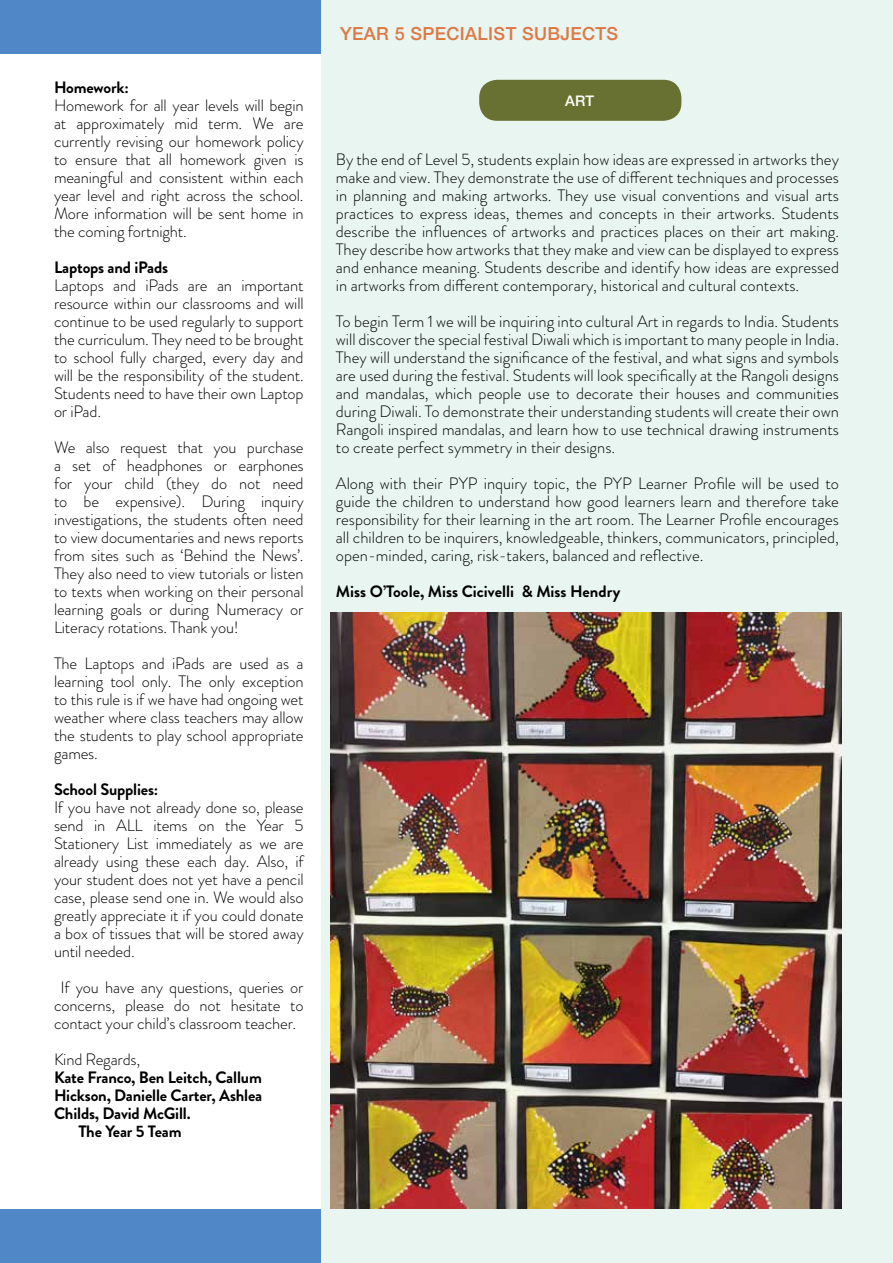
<style>
.page{position:relative;width:893px;height:1263px;background:#fff}
.page>*{position:absolute;margin:0;border:0;box-sizing:border-box;transform-origin:0 0}
.t1{font:500 18px "Helvetica Neue";letter-spacing:.02em;color:#dd7944}
.t2{font:300 16.5px/18px "Brandon Grotesque";letter-spacing:-.01em;color:#000;text-align:justify}
.t3{font:700 16.5px "Brandon Grotesque";letter-spacing:-.01em;color:#000}
.t4{font:500 14.55px "Helvetica Neue";color:#fff}
</style>
<div class="page">
<div style="left:0;top:0;width:322px;height:54px;background:#5087c6"></div>
<div style="left:0;top:1209px;width:322px;height:54px;background:#5087c6"></div>
<div style="left:322px;top:0;width:571px;height:1263px;background:#e8f5f1"></div>
<div style="left:479px;top:80px;width:202px;height:41px;background:#687131;border-radius:18px"></div>
<img style="left:330px;top:612px;width:512px;height:597px">
<p class="t3" style="left:54px;top:76px;width:76px">Homework:</p>
<p class="t2" style="left:54px;top:96px;width:251px">Homework for all year levels will begin at approximately mid term. We are currently revising our homework policy to ensure that all homework given is meaningful and consistent within each year level and right across the school.<br>More information will be sent home in the coming fortnight.</p>
<p class="t3" style="left:54px;top:256px;width:116px">Laptops and iPads</p>
<p class="t2" style="left:54px;top:276px;width:251px">Laptops and iPads are an important resource within our classrooms and will continue to be used regularly to support the curriculum. They need to be brought to school fully charged, every day and will be the responsibility of the student.<br>Students need to have their own Laptop or iPad.</p>
<p class="t2" style="left:54px;top:438px;width:251px">We also request that you purchase a set of headphones or earphones for your child (they do not need to be expensive). During inquiry investigations, the students often need to view documentaries and news reports from sites such as ‘Behind the News’.<br>They also need to view tutorials or listen to texts when working on their personal learning goals or during Numeracy or Literacy rotations. Thank you!</p>
<p class="t2" style="left:54px;top:654px;width:251px">The Laptops and iPads are used as a learning tool only. The only exception to this rule is if we have had ongoing wet weather where class teachers may allow the students to play school appropriate games.</p>
<p class="t3" style="left:54px;top:778px;width:106px">School Supplies:</p>
<p class="t2" style="left:54px;top:798px;width:251px">If you have not already done so, please send in ALL items on the Year 5<br>Stationery List immediately as we are already using these each day. Also, if your student does not yet have a pencil case, please send one in. We would also greatly appreciate it if you could donate a box of tissues that will be stored away until needed.</p>
<p class="t2" style="left:54px;top:978px;width:251px;text-align:center">If you have any questions, queries or concerns, please do not hesitate to contact your child’s classroom teacher.</p>
<p class="t2" style="left:54px;top:1050px;width:88px">Kind Regards,</p>
<p class="t3" style="left:54px;top:1066px;width:209px">Kate Franco, Ben Leitch, Callum</p>
<p class="t3" style="left:54px;top:1084px;width:210px">Hickson, Danielle Carter, Ashlea</p>
<p class="t3" style="left:54px;top:1102px;width:138px">Childs, David McGill.</p>
<p class="t3" style="left:78px;top:1120px;width:105px">The Year 5 Team</p>
<p class="t1" style="left:340px;top:19px;width:280px">YEAR 5 SPECIALIST SUBJECTS</p>
<p class="t4" style="left:565px;top:89px;width:30px">ART</p>
<p class="t2" style="left:336px;top:150px;width:505px">By the end of Level 5, students explain how ideas are expressed in artworks they make and view. They demonstrate the use of different techniques and processes in planning and making artworks. They use visual conventions and visual arts practices to express ideas, themes and concepts in their artworks. Students describe the influences of artworks and practices places on their art making.<br>They describe how artworks that they make and view can be displayed to express and enhance meaning. Students describe and identify how ideas are expressed in artworks from different contemporary, historical and cultural contexts.</p>
<p class="t2" style="left:336px;top:312px;width:505px">To begin Term 1 we will be inquiring into cultural Art in regards to India. Students will discover the special festival Diwali which is important to many people in India.<br>They will understand the significance of the festival, and what signs and symbols are used during the festival. Students will look specifically at the Rangoli designs and mandalas, which people use to decorate their houses and communities during Diwali. To demonstrate their understanding students will create their own Rangoli inspired mandalas, and learn how to use technical drawing instruments to create perfect symmetry in their designs.</p>
<p class="t2" style="left:336px;top:474px;width:505px">Along with their PYP inquiry topic, the PYP Learner Profile will be used to guide the children to understand how good learners learn and therefore take responsibility for their learning in the art room. The Learner Profile encourages all children to be inquirers, knowledgeable, thinkers, communicators, principled, open-minded, caring, risk-takers, balanced and reflective.</p>
<p class="t3" style="left:336px;top:579px;width:286px">Miss O’Toole, Miss Cicivelli &amp; Miss Hendry</p>
</div>
